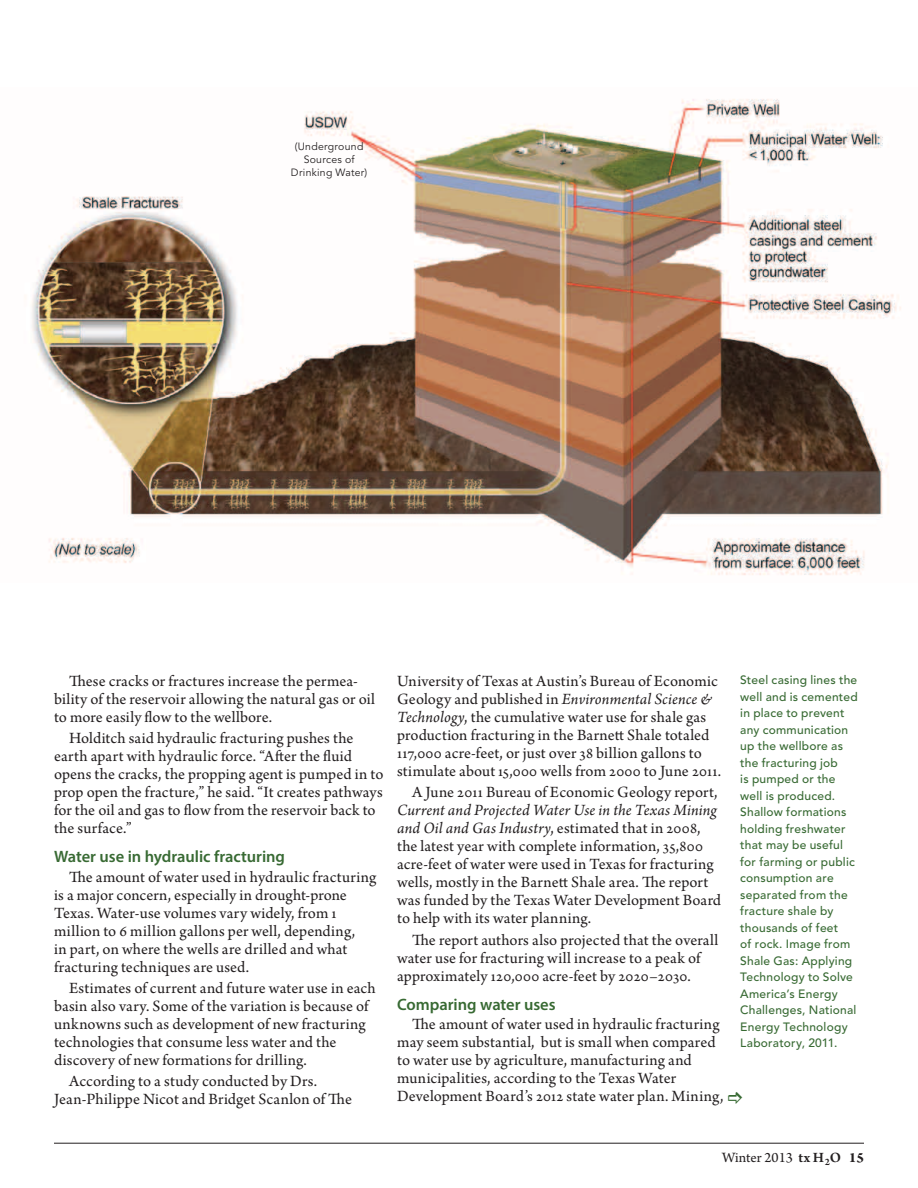
<style>
.page{position:relative;width:918px;height:1188px;background:#fff}
.page>*{position:absolute;margin:0;border:0;box-sizing:border-box;transform-origin:0 0}
.t1{font:16.5px/18px "Arno Pro";letter-spacing:.01em;color:#231f20}
.t2{font:600 16.5px "Myriad Pro";letter-spacing:-.005em;color:#386a33}
.t3{font:15px "Arno Pro";letter-spacing:-.005em;color:#231f20}
.t4{font:500 12px/16.5px "Avenir";letter-spacing:.02em;color:#386a33}
.t5{font:10.5px/12.6px "Avenir";letter-spacing:.025em;color:#231f20;text-align:center}
.s1{font-style:italic}
.s2{font-weight:600}
.s3{font-weight:700}
</style>
<div class="page">
<img style="left:31px;top:99px;width:870px;height:477px">
<hr style="left:54px;top:1143px;width:810px;height:1px;background:#231f20">
<p class="t5" style="left:291px;top:141px;width:78px">(Underground<br>Sources of<br>Drinking Water)</p>
<p class="t1" style="left:54px;top:673px;width:323px;text-indent:15px">These cracks or fractures increase the permea&shy;bility of the reservoir allowing the natural gas or oil to more easily flow to the wellbore.</p>
<p class="t1" style="left:54px;top:730px;width:331px;text-indent:15px">Holditch said hydraulic fracturing pushes the earth apart with hydraulic force. “After the fluid opens the cracks, the propping agent is pumped in to prop open the fracture,” he said. “It creates pathways for the oil and gas to flow from the reservoir back to the surface.”</p>
<p class="t2" style="left:54px;top:846px;width:233px">Water use in hydraulic fracturing</p>
<p class="t1" style="left:54px;top:868px;width:324px;text-indent:15px">The amount of water used in hydraulic fracturing is a major concern, especially in drought-prone Texas. Water-use volumes vary widely, from 1 million to 6 million gallons per well, depending,<br>in part, on where the wells are drilled and what fracturing techniques are used.</p>
<p class="t1" style="left:54px;top:980px;width:323px;text-indent:15px">Estimates of current and future water use in each basin also vary. Some of the variation is because of unknowns such as development of new fracturing technologies that consume less water and the discovery of new formations for drilling.</p>
<p class="t1" style="left:54px;top:1073px;width:300px;text-indent:15px">According to a study conducted by Drs.<br>Jean-Philippe Nicot and Bridget Scanlon of The</p>
<p class="t1" style="left:397px;top:673px;width:326px">University of Texas at Austin’s Bureau of Economic Geology and published in <span class="s1">Environmental Science &amp; Technology</span>, the cumulative water use for shale gas production fracturing in the Barnett Shale totaled 117,000 acre-feet, or just over 38 billion gallons to stimulate about 15,000 wells from 2000 to June 2011.</p>
<p class="t1" style="left:412px;top:784px;width:307px">A June 2011 Bureau of Economic Geology report,</p>
<p class="t1" style="left:397px;top:802px;width:326px"><span class="s1">Current and Projected Water Use in the Texas Mining and Oil and Gas Industry</span>, estimated that in 2008, the latest year with complete information, 35,800 acre-feet of water were used in Texas for fracturing wells, mostly in the Barnett Shale area. The report was funded by the Texas Water Development Board to help with its water planning.</p>
<p class="t1" style="left:397px;top:932px;width:323px;text-indent:15px">The report authors also projected that the overall water use for fracturing will increase to a peak of approximately 120,000 acre-feet by 2020–2030.</p>
<p class="t2" style="left:397px;top:993px;width:160px">Comparing water uses</p>
<p class="t1" style="left:397px;top:1016px;width:328px;text-indent:15px">The amount of water used in hydraulic fracturing may seem substantial, but is small when compared to water use by agriculture, manufacturing and municipalities, according to the Texas Water Development Board’s 2012 state water plan. Mining,</p>
<p class="t4" style="left:740px;top:672px;width:119px">Steel casing lines the well and is cemented in place to prevent any communication up the wellbore as the fracturing job<br>is pumped or the well is produced.<br>Shallow formations holding freshwater that may be useful for farming or public consumption are separated from the fracture shale by thousands of feet<br>of rock. Image from<br>Shale Gas: Applying<br>Technology to Solve<br>America’s Energy<br>Challenges, National<br>Energy Technology<br>Laboratory, 2011.</p>
<p class="t3" style="left:722px;top:1149px;width:143px">Winter 2013 <span class="s2">tx H</span><sub>2</sub><span class="s2">O</span> <span class="s3">15</span></p>
</div>
